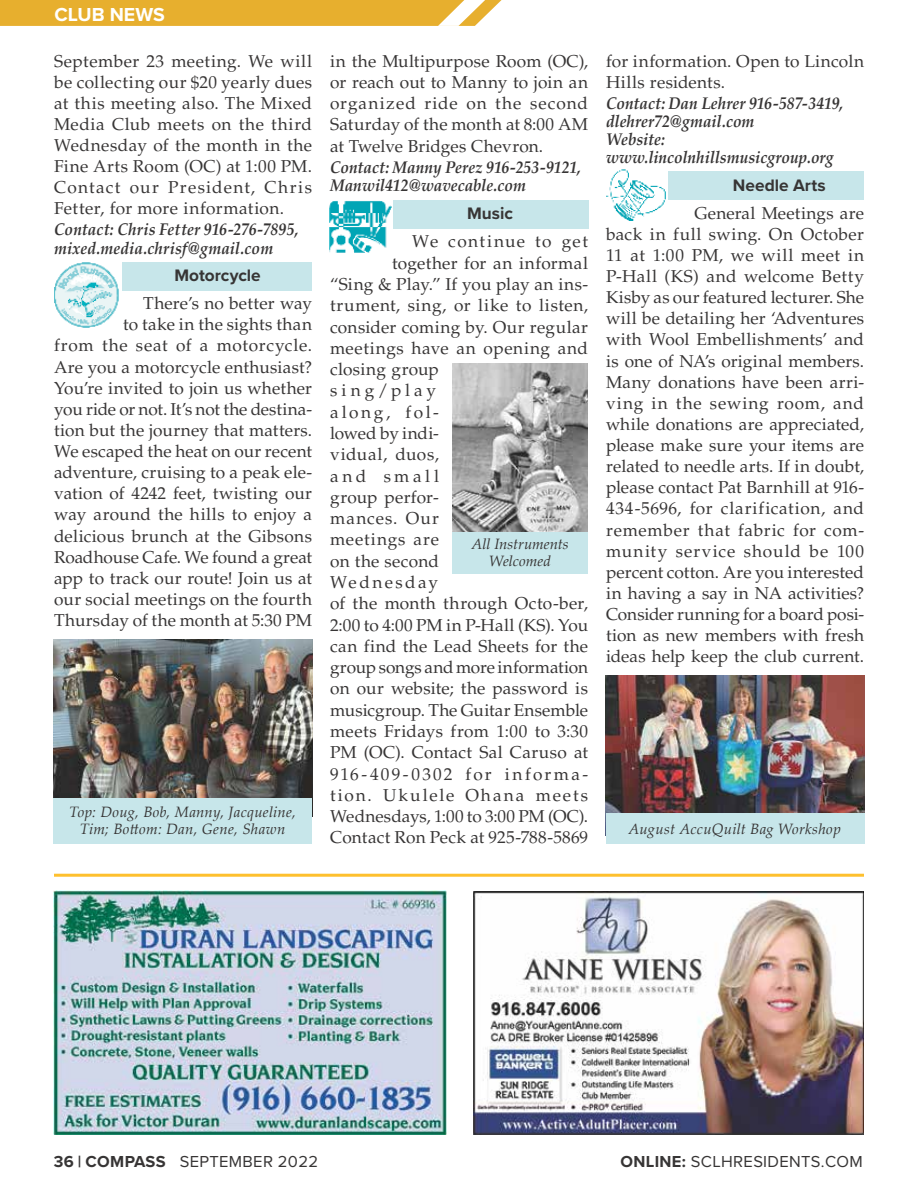
<style>
.page{position:relative;width:918px;height:1188px;background:#fff}
.page>*{position:absolute;margin:0;border:0;box-sizing:border-box;transform-origin:0 0}
.t1{font:700 19.5px "Proxima Nova";color:#fff}
.t2{font:17.25px/21.1px "Palatino";letter-spacing:.015em;color:#373535;text-align:justify}
.t3{font:italic 700 17.25px/18.1px "Palatino";color:#373535;scale:.9 1}
.t4{font:17.25px "Palatino";letter-spacing:.035em;color:#373535}
.t5{font:17.25px "Palatino";letter-spacing:.04em;color:#373535}
.t6{font:17.25px "Palatino";letter-spacing:-.01em;color:#373535}
.t7{font:700 17.25px "Proxima Nova";color:#373535}
.t8{font:17.25px "Palatino";letter-spacing:.13em;color:#373535}
.t9{font:17.25px "Palatino";letter-spacing:.115em;color:#373535}
.t10{font:17.25px "Palatino";letter-spacing:.08em;color:#373535}
.t11{font:17.25px "Palatino";letter-spacing:-.015em;color:#373535}
.t12{font:17.25px "Palatino";letter-spacing:.05em;color:#373535}
.t13{font:17.25px "Palatino";letter-spacing:.15em;color:#373535}
.t14{font:17.25px "Palatino";letter-spacing:.06em;color:#373535}
.t15{font:17.25px "Palatino";letter-spacing:.23em;color:#373535}
.t16{font:17.25px "Palatino";letter-spacing:.135em;color:#373535}
.t17{font:17.25px "Palatino";letter-spacing:.205em;color:#373535}
.t18{font:16.5px "Proxima Nova";letter-spacing:.02em;color:#373535}
.t19{font:italic 15px/16.5px "Palatino Linotype";letter-spacing:.015em;color:#373535;text-align:center}
.s1{font-weight:700}
</style>
<div class="page">
<img style="left:453px;top:363px;width:135px;height:169px">
<div style="left:453px;top:532px;width:135px;height:42px;background:#c7e6ea"></div>
<div style="left:54px;top:262px;width:258px;height:28px;background:#c7e6ea"></div>
<div style="left:330px;top:200px;width:258px;height:28px;background:#c7e6ea"></div>
<div style="left:606px;top:172px;width:258px;height:28px;background:#c7e6ea"></div>
<hr style="left:54px;top:874px;width:810px;height:3px;background:#fec02e">
<img style="left:329px;top:200px;width:63px;height:53px">
<img style="left:606px;top:169px;width:62px;height:52px">
<img style="left:54px;top:262px;width:68px;height:66px">
<img style="left:53px;top:890px;width:394px;height:245px">
<img style="left:473px;top:891px;width:391px;height:243px">
<img style="left:54px;top:640px;width:258px;height:158px">
<div style="left:54px;top:798px;width:258px;height:46px;background:#c7e6ea"></div>
<img style="left:606px;top:676px;width:258px;height:137px">
<div style="left:606px;top:813px;width:258px;height:31px;background:#c7e6ea"></div>
<svg style="left:0;top:0;width:502px;height:26px;background:#e8b43d"></svg>
<p class="t1" style="left:55px;top:0;width:112px">CLUB NEWS</p>
<p class="t2" style="left:54px;top:50px;width:260px">September 23 meeting. We will be collecting our $20 yearly dues at this meeting also. The Mixed Media Club meets on the third Wednesday of the month in the Fine Arts Room (OC) at 1:00 PM.<br>Contact our President, Chris Fetter, for more information.</p>
<p class="t3" style="left:54px;top:221px;width:273px">Contact: Chris Fetter 916-276-7895, mixed.media.chrisf@gmail.com</p>
<p class="t7" style="left:174px;top:263px;width:88px">Motorcycle</p>
<p class="t2" style="left:54px;top:293px;width:260px;text-align:right">There’s no better way<br>to take in the sights than<br>from the seat of a motorcycle.<br>Are you a motorcycle enthusiast?<br>You’re invited to join us whether you ride or not. It’s not the destina&shy;tion but the journey that matters.<br>We escaped the heat on our recent adventure, cruising to a peak ele&shy;vation of 4242 feet, twisting our way around the hills to enjoy a delicious brunch at the Gibsons<br>Roadhouse Cafe. We found a great app to track our route! Join us at our social meetings on the fourth<br>Thursday of the month at 5:30 PM</p>
<p class="t19" style="left:69px;top:803px;width:228px">Top: Doug, Bob, Manny, Jacqueline,<br>Tim; Bottom: Dan, Gene, Shawn</p>
<p class="t2" style="left:330px;top:50px;width:260px">in the Multipurpose Room (OC), or reach out to Manny to join an organized ride on the second Saturday of the month at 8:00 AM at Twelve Bridges Chevron.</p>
<p class="t3" style="left:330px;top:158px;width:280px">Contact: Manny Perez 916-253-9121,<br>Manwil412@wavecable.com</p>
<p class="t7" style="left:467px;top:201px;width:47px">Music</p>
<p class="t10" style="left:412px;top:231px;width:177px">We continue to get</p>
<p class="t2" style="left:392px;top:253px;width:198px">together for an informal</p>
<p class="t2" style="left:330px;top:274px;width:260px">“Sing &amp; Play.” If you play an ins-</p>
<p class="t5" style="left:330px;top:295px;width:259px">trument, sing, or like to listen,</p>
<p class="t2" style="left:330px;top:316px;width:259px">consider coming by. Our regular</p>
<p class="t4" style="left:330px;top:338px;width:260px">meetings have an opening and</p>
<p class="t2" style="left:330px;top:359px;width:110px">closing group</p>
<p class="t15" style="left:330px;top:380px;width:107px">sing/play</p>
<p class="t13" style="left:330px;top:402px;width:110px">along, fol-</p>
<p class="t11" style="left:330px;top:423px;width:110px">lowed by indi-</p>
<p class="t4" style="left:330px;top:444px;width:110px">vidual, duos,</p>
<p class="t17" style="left:330px;top:466px;width:110px">and small</p>
<p class="t2" style="left:330px;top:487px;width:110px">group perfor-</p>
<p class="t14" style="left:330px;top:508px;width:110px">mances. Our</p>
<p class="t12" style="left:330px;top:529px;width:110px">meetings are</p>
<p class="t2" style="left:330px;top:551px;width:110px">on the second</p>
<p class="t16" style="left:330px;top:572px;width:110px">Wednesday</p>
<p class="t2" style="left:330px;top:593px;width:259px">of the month through Octo-ber,</p>
<p class="t2" style="left:330px;top:614px;width:259px">2:00 to 4:00 PM in P-Hall (KS). You</p>
<p class="t2" style="left:330px;top:636px;width:260px">can find the Lead Sheets for the</p>
<p class="t6" style="left:330px;top:657px;width:260px">group songs and more information</p>
<p class="t2" style="left:330px;top:678px;width:259px">on our website; the password is</p>
<p class="t2" style="left:330px;top:700px;width:260px">musicgroup. The Guitar Ensemble</p>
<p class="t2" style="left:330px;top:721px;width:259px">meets Fridays from 1:00 to 3:30</p>
<p class="t2" style="left:330px;top:742px;width:259px">PM (OC). Contact Sal Caruso at</p>
<p class="t8" style="left:330px;top:764px;width:260px">916-409-0302 for informa-</p>
<p class="t9" style="left:330px;top:785px;width:260px">tion. Ukulele Ohana meets</p>
<p class="t2" style="left:330px;top:806px;width:260px">Wednesdays, 1:00 to 3:00 PM (OC).</p>
<p class="t2" style="left:330px;top:827px;width:259px">Contact Ron Peck at 925-788-5869</p>
<p class="t19" style="left:472px;top:535px;width:99px">All Instruments<br>Welcomed</p>
<p class="t2" style="left:606px;top:50px;width:259px">for information. Open to Lincoln<br>Hills residents.</p>
<p class="t3" style="left:606px;top:94px;width:265px">Contact: Dan Lehrer 916-587-3419, dlehrer72@gmail.com<br>Website: www.lincolnhillsmusicgroup.org</p>
<p class="t7" style="left:733px;top:172px;width:94px">Needle Arts</p>
<p class="t2" style="left:606px;top:203px;width:260px;text-indent:88px">General Meetings are back in full swing. On October 11 at 1:00 PM, we will meet in P-Hall (KS) and welcome Betty Kisby as our featured lecturer. She will be detailing her ‘Adventures with Wool Embellishments’ and is one of NA’s original members.<br>Many donations have been arri&shy;ving in the sewing room, and while donations are appreciated, please make sure your items are related to needle arts. If in doubt, please contact Pat Barnhill at 916- 434-5696, for clarification, and remember that fabric for com&shy;munity service should be 100 percent cotton. Are you interested in having a say in NA activities?<br>Consider running for a board posi&shy;tion as new members with fresh ideas help keep the club current.</p>
<p class="t19" style="left:629px;top:820px;width:214px">August AccuQuilt Bag Workshop</p>
<p class="t18" style="left:54px;top:1149px;width:266px"><span class="s1">36 | COMPASS</span> SEPTEMBER 2022</p>
<p class="t18" style="left:620px;top:1149px;width:244px"><span class="s1">ONLINE:</span> SCLHRESIDENTS.COM</p>
</div>
